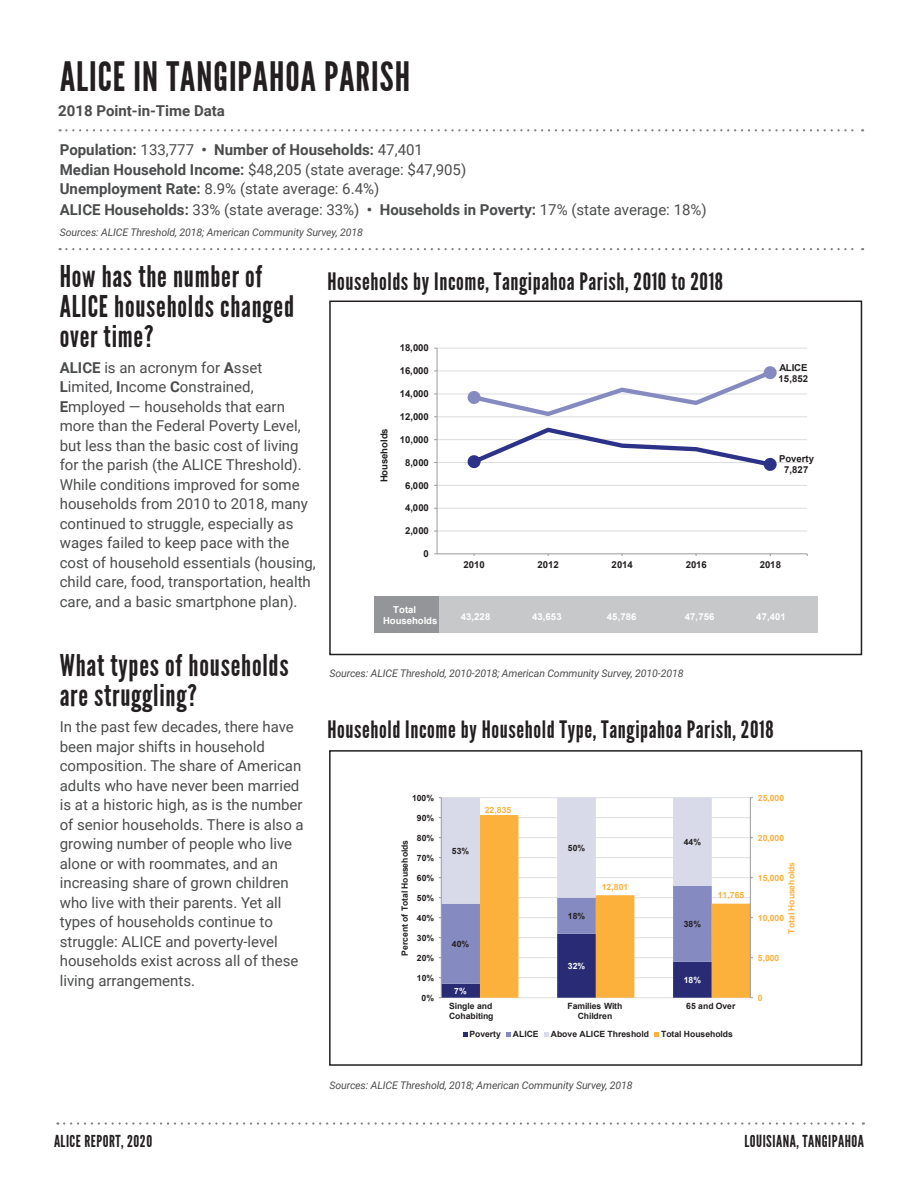
<style>
.page{position:relative;width:918px;height:1188px;background:#fff}
.page>*{position:absolute;margin:0;border:0;box-sizing:border-box;transform-origin:0 0}
.t1{font:40.5px "League Gothic";letter-spacing:.025em;color:#231f20}
.t2{font:30px/30px "League Gothic";letter-spacing:.025em;color:#231f20}
.t3{font:24px "League Gothic";letter-spacing:.025em;color:#231f20}
.t4{font:16.5px "League Gothic";letter-spacing:.03em;color:#231f20}
.t5{font:15px/19.5px "Roboto";color:#4b4c4d}
.t6{font:700 15px/19.5px "Roboto";color:#4b4c4d}
.t7{font:italic 10.5px "Roboto";letter-spacing:-.01em;color:#4b4c4d}
.t8{font:700 9.6px/10.9px "Arial";letter-spacing:.005em;color:#231f20;text-align:center}
.t9{font:700 9.6px/10.9px "Arial";letter-spacing:.01em;color:#fff}
.t10{font:700 8.55px/9.9px "Arial";color:#231f20}
.t11{font:700 8.55px "Arial";letter-spacing:.005em;color:#fcb13d}
.t12{font:700 8.55px "Arial";color:#fff}
.s1{font-weight:400}
.s2{font-weight:700}
</style>
<div class="page">
<svg style="left:64px;top:1122px;width:800px;height:3px"></svg>
<svg style="left:60px;top:129px;width:803px;height:2px"></svg>
<svg style="left:60px;top:248px;width:803px;height:2px"></svg>
<hr style="left:437px;top:531px;width:370px;height:1px;background:#dcdddf">
<hr style="left:437px;top:508px;width:370px;height:1px;background:#dcdddf">
<hr style="left:437px;top:485px;width:370px;height:1px;background:#dcdddf">
<hr style="left:437px;top:462px;width:370px;height:1px;background:#dcdddf">
<hr style="left:437px;top:439px;width:370px;height:1px;background:#dcdddf">
<hr style="left:437px;top:416px;width:370px;height:1px;background:#dcdddf">
<hr style="left:437px;top:394px;width:370px;height:1px;background:#dcdddf">
<hr style="left:437px;top:371px;width:370px;height:1px;background:#dcdddf">
<hr style="left:437px;top:348px;width:370px;height:1px;background:#dcdddf">
<hr style="left:437px;top:348px;width:1px;height:206px;background:#989a9d">
<hr style="left:437px;top:554px;width:370px;height:1px;background:#989a9d">
<svg style="left:467px;top:428px;width:310px;height:43px"></svg>
<div style="left:471px;top:458px;width:6px;height:7px;background:#2d3289;border-radius:50%"></div>
<div style="left:470px;top:458px;width:8px;height:7px;border:1px solid #2d3289;border-radius:50%"></div>
<div style="left:767px;top:461px;width:6px;height:7px;background:#2d3289;border-radius:50%"></div>
<div style="left:766px;top:461px;width:8px;height:7px;border:1px solid #2d3289;border-radius:50%"></div>
<svg style="left:467px;top:366px;width:311px;height:50px"></svg>
<div style="left:471px;top:394px;width:6px;height:7px;background:#858ac0;border-radius:50%"></div>
<div style="left:470px;top:394px;width:8px;height:7px;border:1px solid #858ac0;border-radius:50%"></div>
<div style="left:767px;top:369px;width:6px;height:7px;background:#858ac0;border-radius:50%"></div>
<div style="left:766px;top:369px;width:8px;height:7px;border:1px solid #858ac0;border-radius:50%"></div>
<div style="left:374px;top:596px;width:444px;height:37px;background:#c7c8ca"></div>
<div style="left:374px;top:596px;width:65px;height:37px;background:#939598"></div>
<div style="left:329px;top:301px;width:533px;height:354px;border:2px solid #231f20"></div>
<hr style="left:441px;top:797px;width:309px;height:1px;background:#dcdddf">
<svg style="left:712px;top:815px;width:38px;height:183px"></svg>
<hr style="left:750px;top:798px;width:1px;height:200px;background:#989a9d">
<svg style="left:439px;top:797px;width:273px;height:201px"></svg>
<svg style="left:463px;top:1032px;width:4px;height:5px"></svg>
<svg style="left:507px;top:1032px;width:4px;height:5px"></svg>
<svg style="left:545px;top:1032px;width:4px;height:5px"></svg>
<svg style="left:655px;top:1032px;width:4px;height:5px"></svg>
<div style="left:329px;top:750px;width:533px;height:316px;border:2px solid #231f20"></div>
<h1 class="t1" style="left:60px;top:53px;width:352px">ALICE IN TANGIPAHOA PARISH</h1>
<p class="t6" style="left:58px;top:101px;width:168px">2018 Point-in-Time Data</p>
<p class="t6" style="left:60px;top:140px;width:408px">Population: <span class="s1">133,777</span> • Number of Households: <span class="s1">47,401<br></span>Median Household Income: <span class="s1">$48,205 (state average: $47,905)<br></span>Unemployment Rate: <span class="s1">8.9% (state average: 6.4%)</span></p>
<p class="t5" style="left:60px;top:200px;width:648px"><span class="s2">ALICE Households:</span> 33% (state average: 33%) <span class="s2">• Households in Poverty:</span> 17% (state average: 18%)</p>
<p class="t7" style="left:60px;top:225px;width:305px">Sources: ALICE Threshold, 2018; American Community Survey, 2018</p>
<h2 class="t2" style="left:60px;top:261px;width:236px">How has the number of<br>ALICE households changed over time?</h2>
<p class="t5" style="left:60px;top:357px;width:257px"><span class="s2">ALICE</span> is an acronym for <span class="s2">A</span>sset <span class="s2">L</span>imited, <span class="s2">I</span>ncome <span class="s2">C</span>onstrained, <span class="s2">E</span>mployed — households that earn more than the Federal Poverty Level, but less than the basic cost of living for the parish (the ALICE Threshold).<br>While conditions improved for some households from 2010 to 2018, many continued to struggle, especially as wages failed to keep pace with the cost of household essentials (housing, child care, food, transportation, health care, and a basic smartphone plan).</p>
<h3 class="t3" style="left:327px;top:268px;width:397px">Households by Income, Tangipahoa Parish, 2010 to 2018</h3>
<p class="t8" style="left:400px;top:343px;width:31px">18,000</p>
<p class="t8" style="left:779px;top:362px;width:31px;text-align:left">ALICE<br>15,852</p>
<p class="t8" style="left:400px;top:366px;width:31px">16,000</p>
<p class="t8" style="left:400px;top:389px;width:31px">14,000</p>
<p class="t8" style="left:400px;top:411px;width:31px">12,000</p>
<p class="t8" style="left:379px;top:482px;width:56px;rotate:-90deg">Households</p>
<p class="t8" style="left:400px;top:434px;width:31px">10,000</p>
<p class="t8" style="left:779px;top:454px;width:36px">Poverty<br>7,827</p>
<p class="t8" style="left:405px;top:457px;width:25px">8,000</p>
<p class="t8" style="left:405px;top:480px;width:25px">6,000</p>
<p class="t8" style="left:405px;top:503px;width:25px">4,000</p>
<p class="t8" style="left:405px;top:526px;width:25px">2,000</p>
<p class="t8" style="left:424px;top:549px;width:7px">0</p>
<p class="t8" style="left:464px;top:560px;width:23px">2010</p>
<p class="t8" style="left:538px;top:560px;width:23px">2012</p>
<p class="t8" style="left:612px;top:560px;width:23px">2014</p>
<p class="t8" style="left:686px;top:560px;width:23px">2016</p>
<p class="t8" style="left:760px;top:560px;width:23px">2018</p>
<p class="t9" style="left:383px;top:604px;width:56px;text-indent:10px">Total<br>Households</p>
<p class="t9" style="left:461px;top:612px;width:31px">43,228</p>
<p class="t9" style="left:532px;top:612px;width:31px">43,653</p>
<p class="t9" style="left:607px;top:612px;width:31px">45,786</p>
<p class="t9" style="left:685px;top:612px;width:31px">47,756</p>
<p class="t9" style="left:756px;top:612px;width:31px">47,401</p>
<h2 class="t2" style="left:60px;top:651px;width:230px">What types of households are struggling?</h2>
<p class="t5" style="left:60px;top:716px;width:246px">In the past few decades, there have been major shifts in household composition. The share of American adults who have never been married is at a historic high, as is the number of senior households. There is also a growing number of people who live alone or with roommates, and an increasing share of grown children who live with their parents. Yet all types of households continue to struggle: ALICE and poverty-level households exist across all of these living arrangements.</p>
<p class="t4" style="left:54px;top:1132px;width:100px">ALICE REPORT, 2020</p>
<p class="t7" style="left:329px;top:666px;width:356px">Sources: ALICE Threshold, 2010-2018; American Community Survey, 2010-2018</p>
<h3 class="t3" style="left:327px;top:715px;width:448px">Household Income by Household Type, Tangipahoa Parish, 2018</h3>
<p class="t10" style="left:412px;top:793px;width:24px">100%</p>
<p class="t11" style="left:758px;top:792px;width:28px">25,000</p>
<p class="t10" style="left:417px;top:813px;width:19px">90%</p>
<p class="t11" style="left:485px;top:804px;width:28px">22,835</p>
<p class="t10" style="left:400px;top:956px;width:117px;rotate:-90deg">Percent of Total Households</p>
<p class="t10" style="left:417px;top:833px;width:19px">80%</p>
<p class="t10" style="left:417px;top:853px;width:19px">70%</p>
<p class="t10" style="left:417px;top:873px;width:19px">60%</p>
<p class="t10" style="left:417px;top:893px;width:19px">50%</p>
<p class="t10" style="left:417px;top:913px;width:19px">40%</p>
<p class="t10" style="left:417px;top:933px;width:19px">30%</p>
<p class="t10" style="left:417px;top:953px;width:19px">20%</p>
<p class="t10" style="left:452px;top:846px;width:19px">53%</p>
<p class="t10" style="left:568px;top:843px;width:19px">50%</p>
<p class="t10" style="left:452px;top:939px;width:19px">40%</p>
<p class="t10" style="left:568px;top:911px;width:19px">18%</p>
<p class="t12" style="left:568px;top:960px;width:19px">32%</p>
<p class="t11" style="left:602px;top:881px;width:28px">12,801</p>
<p class="t10" style="left:684px;top:837px;width:19px">44%</p>
<p class="t10" style="left:684px;top:919px;width:19px">38%</p>
<p class="t11" style="left:718px;top:890px;width:28px">11,765</p>
<p class="t11" style="left:758px;top:832px;width:28px">20,000</p>
<p class="t11" style="left:786px;top:934px;width:73px;rotate:-90deg">Total Households</p>
<p class="t11" style="left:758px;top:872px;width:28px">15,000</p>
<p class="t11" style="left:758px;top:912px;width:28px">10,000</p>
<p class="t11" style="left:758px;top:952px;width:23px">5,000</p>
<p class="t10" style="left:417px;top:973px;width:19px">10%</p>
<p class="t12" style="left:684px;top:974px;width:19px">18%</p>
<p class="t10" style="left:422px;top:993px;width:14px">0%</p>
<p class="t12" style="left:454px;top:985px;width:14px">7%</p>
<p class="t11" style="left:758px;top:992px;width:6px">0</p>
<p class="t10" style="left:449px;top:1002px;width:46px">Single and<br>Cohabiting</p>
<p class="t10" style="left:567px;top:1002px;width:56px;text-align:center">Families With<br>Children</p>
<p class="t10" style="left:686px;top:1002px;width:51px">65 and Over</p>
<p class="t10" style="left:469px;top:1030px;width:33px">Poverty</p>
<p class="t10" style="left:513px;top:1030px;width:27px">ALICE</p>
<p class="t10" style="left:551px;top:1030px;width:100px">Above ALICE Threshold</p>
<p class="t10" style="left:661px;top:1030px;width:73px">Total Households</p>
<p class="t7" style="left:329px;top:1077px;width:305px">Sources: ALICE Threshold, 2018; American Community Survey, 2018</p>
<p class="t4" style="left:744px;top:1132px;width:121px">LOUISIANA, TANGIPAHOA</p>
</div>
